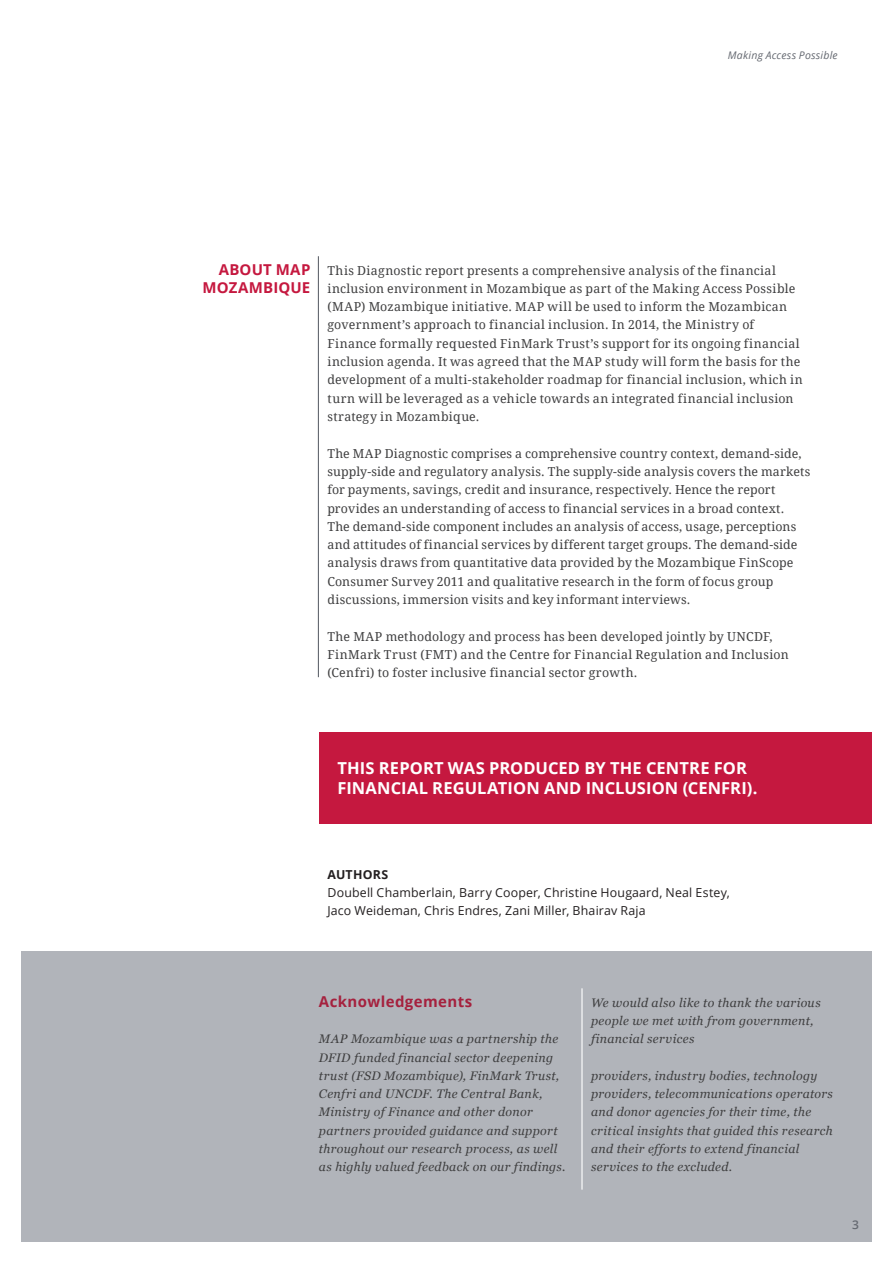
<style>
.page{position:relative;width:893px;height:1263px;background:#fff}
.page>*{position:absolute;margin:0;border:0;box-sizing:border-box;transform-origin:0 0}
.t1{font:700 16.5px "Open Sans";color:#fff}
.t2{font:700 15px/18.3px "Open Sans";letter-spacing:.02em;color:#c5183f}
.t3{font:700 15px "Open Sans";letter-spacing:.025em;color:#a5213e}
.t4{font:12.3px/18.3px "Droid Serif";letter-spacing:.015em;color:#3e3e3f}
.t5{font:italic 12.3px/18.3px "Georgia";letter-spacing:.025em;color:#3e3e3f}
.t6{font:12.3px/18.3px "Open Sans";letter-spacing:.015em;color:#231f20}
.t7{font:700 12.3px "Open Sans";letter-spacing:.02em;color:#231f20}
.t8{font:600 12px "Open Sans";color:#656971}
.t9{font:italic 10.5px "Open Sans";letter-spacing:.02em;color:#656971}
</style>
<div class="page">
<div style="left:21px;top:952px;width:851px;height:290px;background:#b1b4ba"></div>
<hr style="left:581px;top:988px;width:2px;height:202px;background:#fff">
<hr style="left:318px;top:256px;width:1px;height:421px;background:#656971">
<div style="left:319px;top:732px;width:553px;height:92px;background:#c5183f"></div>
<p class="t9" style="left:728px;top:48px;width:111px">Making Access Possible</p>
<p class="t2" style="left:202px;top:260px;width:109px;text-indent:16px">ABOUT MAP<br>MOZAMBI</p>
<p class="t2" style="left:278px;top:278px;width:22px">QUE</p>
<p class="t4" style="left:327px;top:261px;width:477px">This Diagnostic report presents a comprehensive analysis of the financial inclusion environment in Mozambique as part of the Making Access Possible (MAP) Mozambique initiative. MAP will be used to inform the Mozambican government’s approach to financial inclusion. In 2014, the Ministry of Finance formally requested FinMark Trust’s support for its ongoing financial inclusion agenda. It was agreed that the MAP study will form the basis for the development of a multi-stakeholder roadmap for financial inclusion, which in turn will be leveraged as a vehicle towards an integrated financial inclusion strategy in Mozambique.</p>
<p class="t4" style="left:327px;top:444px;width:484px">The MAP Diagnostic comprises a comprehensive country context, demand-side, supply-side and regulatory analysis. The supply-side analysis covers the markets for payments, savings, credit and insurance, respectively. Hence the report provides an understanding of access to financial services in a broad context.<br>The demand-side component includes an analysis of access, usage, perceptions and attitudes of financial services by different target groups. The demand-side analysis draws from quantitative data provided by the Mozambique FinScope Consumer Survey 2011 and qualitative research in the form of focus group discussions, immersion visits and key informant interviews.</p>
<p class="t4" style="left:327px;top:627px;width:463px">The MAP methodology and process has been developed jointly by UNCDF,<br>FinMark Trust (FMT) and the Centre for Financial Regulation and Inclusion (Cenfri) to foster inclusive financial sector growth.</p>
<h1 class="t1" style="left:337px;top:757px;width:20px">THIS</h1>
<h1 class="t1" style="left:379px;top:757px;width:12px">REPORT</h1>
<h1 class="t1" style="left:448px;top:757px;width:53px">WAS PRO</h1>
<h1 class="t1" style="left:523px;top:757px;width:24px">DUCE</h1>
<h1 class="t1" style="left:568px;top:757px;width:54px">D BY THE</h1>
<h1 class="t1" style="left:646px;top:757px;width:22px">CENTRE</h1>
<h1 class="t1" style="left:714px;top:757px;width:12px">FOR</h1>
<h1 class="t1" style="left:337px;top:776px;width:21px">FINANCIA</h1>
<h1 class="t1" style="left:419px;top:776px;width:37px">L REGU</h1>
<h1 class="t1" style="left:477px;top:776px;width:22px">LATION</h1>
<h1 class="t1" style="left:544px;top:776px;width:92px">AND INCLUSION</h1>
<h1 class="t1" style="left:683px;top:776px;width:26px">(CENFRI</h1>
<h1 class="t1" style="left:747px;top:776px;width:12px">).</h1>
<p class="t7" style="left:327px;top:865px;width:62px">AUTHORS</p>
<p class="t6" style="left:327px;top:883px;width:404px">Doubell Chamberlain, Barry Cooper, Christine Hougaard, Neal Estey,<br>Jaco Weideman, Chris Endres, Zani Miller, Bhairav Raja</p>
<p class="t3" style="left:319px;top:990px;width:155px">ACKNOWLEDGEMENTS</p>
<p class="t5" style="left:319px;top:1029px;width:248px">MAP Mozambique was a partnership the DFID funded financial sector deepening trust (FSD Mozambique), FinMark Trust, Cenfri and UNCDF. The Central Bank, Ministry of Finance and other donor partners provided guidance and support throughout our research process, as well as highly valued feedback on our findings.</p>
<p class="t5" style="left:591px;top:993px;width:231px">We would also like to thank the various people we met with from government, financial services</p>
<p class="t5" style="left:591px;top:1066px;width:243px">providers, industry bodies, technology providers, telecommunications operators and donor agencies for their time, the critical insights that guided this research and their efforts to extend financial services to the excluded.</p>
<p class="t8" style="left:852px;top:1216px;width:8px">3</p>
</div>
